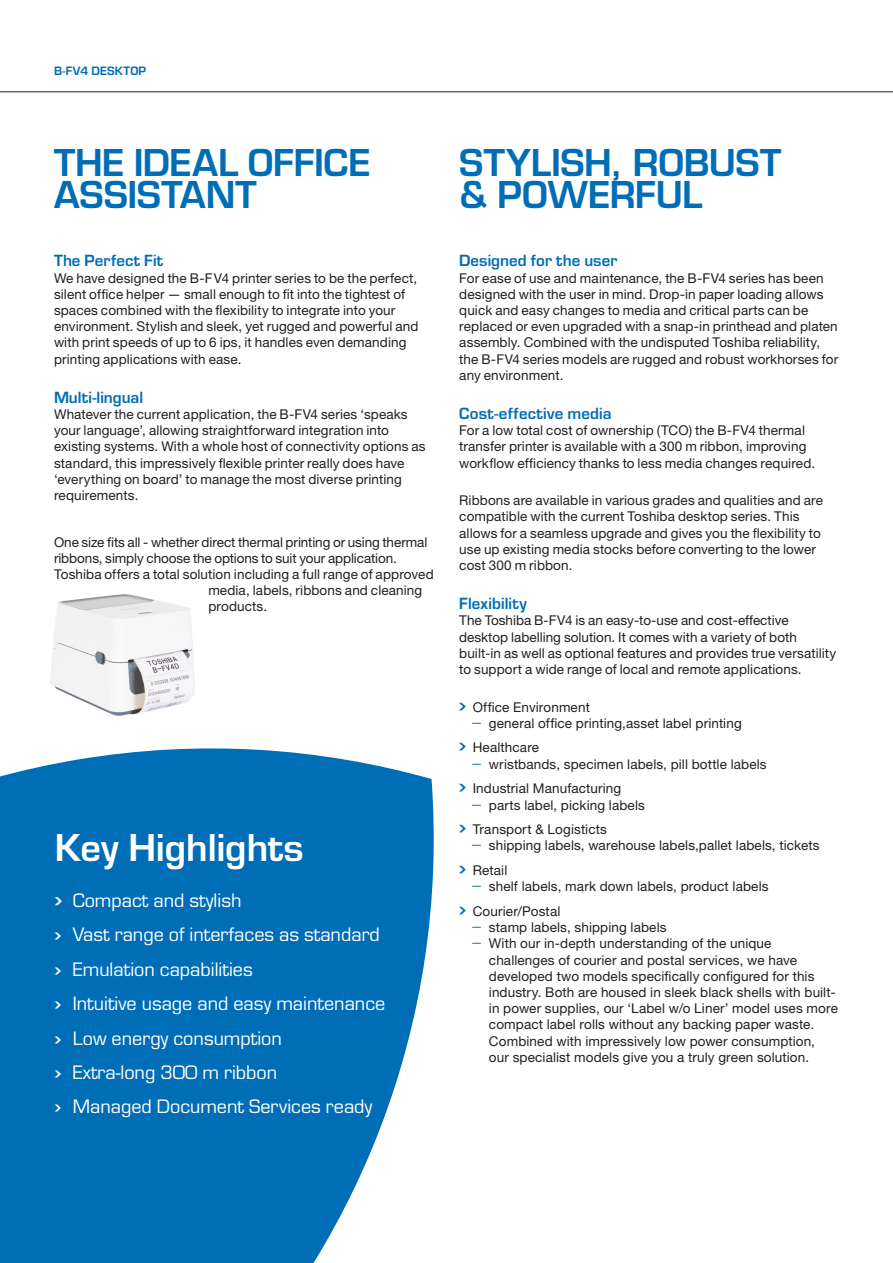
<style>
.page{position:relative;width:893px;height:1263px;background:#fff}
.page>*{position:absolute;margin:0;border:0;box-sizing:border-box;transform-origin:0 0}
.Section_title_gradie{font:600 36px/32.4px "Eurostile LT Std";letter-spacing:-.01em;color:#006db7}
.Highlight_bullets{font:600 36px "Eurostile LT Std";color:#fff}
.Highlight_bullets-2{font:18px "Eurostile LT Std";color:#fff}
.Sub_heading_level_1{font:600 15px "Eurostile LT Std";letter-spacing:.005em;color:#006db7}
.Main_text_BLACK{font:600 15px "Eurostile LT Std";letter-spacing:.005em;color:#006db7}
.Main_text_BLACK-2{font:13.5px/16.2px "Helvetica Neue LT Std";letter-spacing:.01em;color:#231f20}
.t1{font:600 11.25px "Eurostile LT Std";letter-spacing:.015em;color:#006db7}
.s1{font-family:"Chevron";font-size:21px}
.s2{font-family:"Chevron"}
.s3{font-family:"Chevron";font-size:19.5px;color:#006db7}
.s4{font-family:"Caslon Book BE";font-size:19.5px;color:#006db7}
</style>
<div class="page">
<img style="left:50px;top:594px;width:145px;height:122px">
<svg style="left:0;top:748px;width:434px;height:515px;background:#187abd"></svg>
<hr style="left:0;top:92px;width:893px;height:1px;background:#231f20">
<p class="t1" style="left:54px;top:64px;width:94px">B-FV4 DESKTOP</p>
<p class="Section_title_gradie" style="left:54px;top:146px;width:318px">THE IDEAL OFFICE<br>ASSISTANT</p>
<p class="Section_title_gradie" style="left:459px;top:146px;width:323px">STYLISH, ROBUST &amp; POWERFUL</p>
<p class="Sub_heading_level_1" style="left:54px;top:251px;width:111px">The Perfect Fit</p>
<p class="Main_text_BLACK-2" style="left:54px;top:269px;width:366px">We have designed the B-FV4 printer series to be the perfect, silent office helper — small enough to fit into the tightest of spaces combined with the flexibility to integrate into your environment. Stylish and sleek, yet rugged and powerful and with print speeds of up to 6 ips, it handles even demanding printing applications with ease.</p>
<p class="Sub_heading_level_1" style="left:54px;top:388px;width:91px">Multi-lingual</p>
<p class="Main_text_BLACK-2" style="left:54px;top:406px;width:373px">Whatever the current application, the B-FV4 series ‘speaks your language’, allowing straightforward integration into existing systems. With a whole host of connectivity options as standard, this impressively flexible printer really does have ‘everything on board’ to manage the most diverse printing requirements.</p>
<p class="Main_text_BLACK-2" style="left:54px;top:533px;width:375px">One size fits all - whether direct thermal printing or using thermal</p>
<p class="Main_text_BLACK-2" style="left:54px;top:550px;width:344px">ribbons, simply choose the options to suit your application.</p>
<p class="Main_text_BLACK-2" style="left:54px;top:566px;width:381px">Toshiba offers a total solution including a full range of approved</p>
<p class="Main_text_BLACK-2" style="left:208px;top:582px;width:215px">media, labels, ribbons and cleaning</p>
<p class="Main_text_BLACK-2" style="left:208px;top:598px;width:60px">products.</p>
<p class="Highlight_bullets" style="left:55px;top:825px;width:250px">Key Highlights</p>
<p class="Highlight_bullets-2" style="left:55px;top:890px;width:188px"><span class="s1">•</span> Compact and stylish</p>
<p class="Highlight_bullets-2" style="left:55px;top:924px;width:327px"><span class="s2">•</span> Vast range of interfaces as standard</p>
<p class="Highlight_bullets-2" style="left:55px;top:958px;width:199px"><span class="s2">•</span> Emulation capabilities</p>
<p class="Highlight_bullets-2" style="left:55px;top:993px;width:332px"><span class="s2">•</span> Intuitive usage and easy maintenance</p>
<p class="Highlight_bullets-2" style="left:55px;top:1027px;width:229px"><span class="s2">•</span> Low energy consumption</p>
<p class="Highlight_bullets-2" style="left:55px;top:1061px;width:224px"><span class="s2">•</span> Extra-long 300 m ribbon</p>
<p class="Highlight_bullets-2" style="left:55px;top:1096px;width:319px"><span class="s2">•</span> Managed Document Services ready</p>
<p class="Sub_heading_level_1" style="left:459px;top:251px;width:160px">Designed for the user</p>
<p class="Main_text_BLACK-2" style="left:459px;top:269px;width:380px">For ease of use and maintenance, the B-FV4 series has been designed with the user in mind. Drop-in paper loading allows quick and easy changes to media and critical parts can be replaced or even upgraded with a snap-in printhead and platen assembly. Combined with the undisputed Toshiba reliability, the B-FV4 series models are rugged and robust workhorses for any environment.</p>
<p class="Sub_heading_level_1" style="left:459px;top:404px;width:154px">Cost-effective media</p>
<p class="Main_text_BLACK-2" style="left:459px;top:422px;width:357px">For a low total cost of ownership (TCO) the B-FV4 thermal transfer printer is available with a 300 m ribbon, improving workflow efficiency thanks to less media changes required.</p>
<p class="Main_text_BLACK-2" style="left:459px;top:492px;width:365px">Ribbons are available in various grades and qualities and are compatible with the current Toshiba desktop series. This allows for a seamless upgrade and gives you the flexibility to use up existing media stocks before converting to the lower cost 300 m ribbon.</p>
<p class="Main_text_BLACK" style="left:459px;top:594px;width:69px">Flexibility</p>
<p class="Main_text_BLACK-2" style="left:459px;top:612px;width:379px">The Toshiba B-FV4 is an easy-to-use and cost-effective desktop labelling solution. It comes with a variety of both built-in as well as optional features and provides true versatility to support a wide range of local and remote applications.</p>
<p class="Main_text_BLACK-2" style="left:459px;top:698px;width:132px"><span class="s3">•</span> Office Environment</p>
<p class="Main_text_BLACK-2" style="left:472px;top:715px;width:271px"><span class="s4">–</span> general office printing,asset label printing</p>
<p class="Main_text_BLACK-2" style="left:459px;top:739px;width:81px"><span class="s3">•</span> Healthcare</p>
<p class="Main_text_BLACK-2" style="left:472px;top:755px;width:296px"><span class="s4">–</span> wristbands, specimen labels, pill bottle labels</p>
<p class="Main_text_BLACK-2" style="left:459px;top:780px;width:164px"><span class="s3">•</span> Industrial Manufacturing</p>
<p class="Main_text_BLACK-2" style="left:472px;top:796px;width:174px"><span class="s4">–</span> parts label, picking labels</p>
<p class="Main_text_BLACK-2" style="left:459px;top:821px;width:149px"><span class="s3">•</span> Transport &amp; Logisticts</p>
<p class="Main_text_BLACK-2" style="left:472px;top:837px;width:349px"><span class="s4">–</span> shipping labels, warehouse labels,pallet labels, tickets</p>
<p class="Main_text_BLACK-2" style="left:459px;top:862px;width:50px"><span class="s3">•</span> Retail</p>
<p class="Main_text_BLACK-2" style="left:472px;top:878px;width:298px"><span class="s4">–</span> shelf labels, mark down labels, product labels</p>
<p class="Main_text_BLACK-2" style="left:459px;top:903px;width:103px"><span class="s3">•</span> Courier/Postal</p>
<p class="Main_text_BLACK-2" style="left:472px;top:919px;width:196px"><span class="s4">–</span> stamp labels, shipping labels</p>
<p class="Main_text_BLACK-2" style="left:489px;top:935px;width:350px;text-indent:-17px"><span class="s4">–</span> With our in-depth understanding of the unique challenges of courier and postal services, we have developed two models specifically configured for this industry. Both are housed in sleek black shells with built&shy;in power supplies, our ‘Label w/o Liner’ model uses more compact label rolls without any backing paper waste.<br>Combined with impressively low power consumption, our specialist models give you a truly green solution.</p>
</div>
